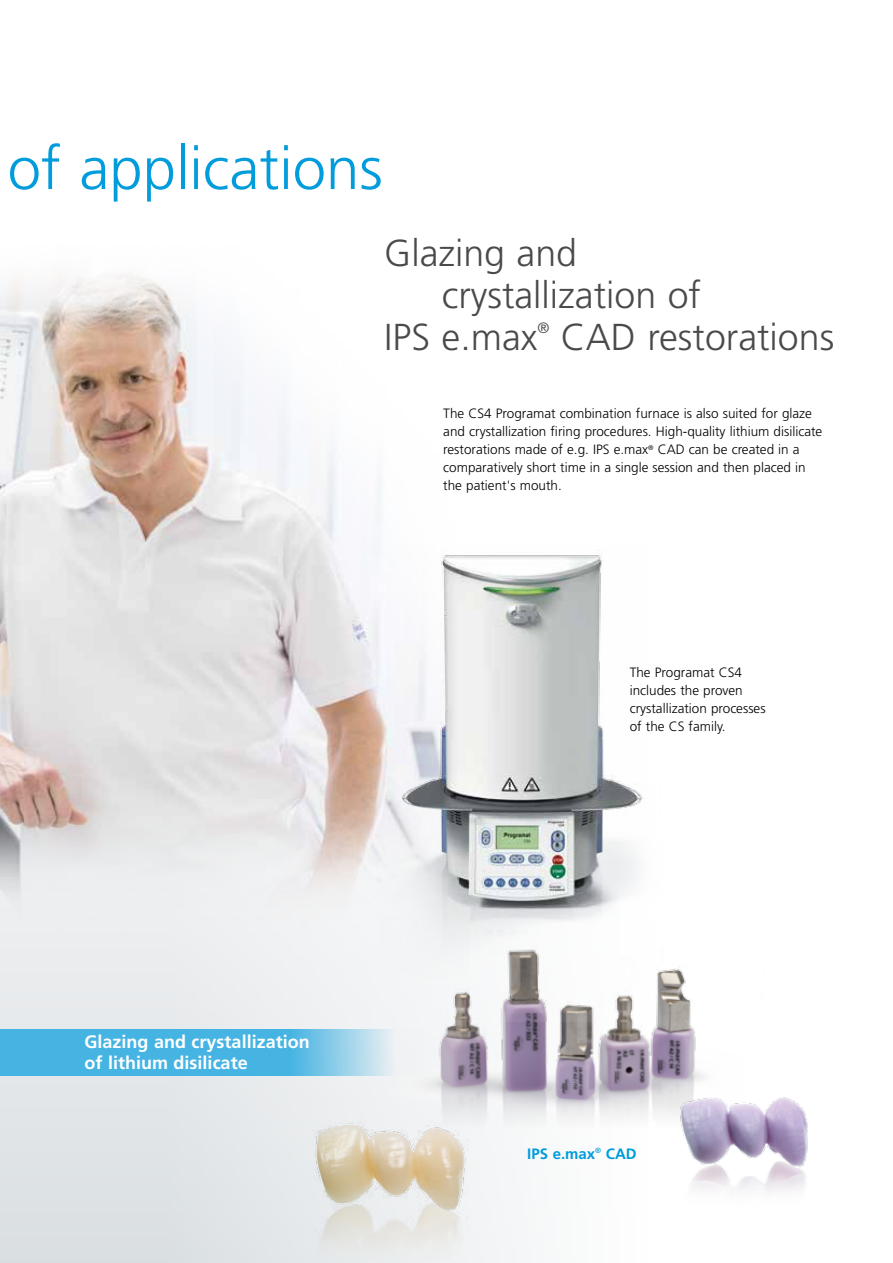
<style>
.page{position:relative;width:893px;height:1263px;background:#fff}
.page>*{position:absolute;margin:0;border:0;box-sizing:border-box;transform-origin:0 0}
.t1{font:300 60px "Frutiger";color:#009cdc}
.t2{font:300 37.5px "Frutiger";color:#4a4a49}
.t3{font:700 18px/21px "Frutiger";color:#fff}
.t4{font:700 15px "Frutiger";color:#009cdc}
.t5{font:300 15px "Frutiger";color:#4a4a49}
.t6{font:300 13.5px/18px "Frutiger";color:#000}
</style>
<div class="page">
<svg style="left:0;top:957px;width:373px;height:306px;background:#e4e7e9"></svg>
<div style="left:0;top:1000px;width:29px;height:263px;background:#dfe3e6"></div>
<img style="left:373px;top:969px;width:331px;height:294px">
<svg style="left:0;top:1029px;width:424px;height:47px;background:#64bfe5"></svg>
<img style="left:663px;top:1084px;width:145px;height:154px">
<img style="left:298px;top:1114px;width:183px;height:149px">
<img style="left:0;top:274px;width:382px;height:683px">
<img style="left:362px;top:524px;width:313px;height:498px">
<h1 class="t1" style="left:8px;top:134px;width:377px">of applications</h1>
<h2 class="t2" style="left:384px;top:232px;width:194px">Glazing and</h2>
<h2 class="t2" style="left:442px;top:274px;width:261px">crystallization of</h2>
<h2 class="t2" style="left:384px;top:316px;width:155px">IPS e.max</h2>
<p class="t5" style="left:537px;top:319px;width:13px">®</p>
<h2 class="t2" style="left:561px;top:316px;width:275px">CAD restorations</h2>
<p class="t6" style="left:443px;top:405px;width:381px">The CS4 Programat combination furnace is also suited for glaze and crystallization firing procedures. High-quality lithium disilicate restorations made of e.g. IPS e.max<sup>®</sup> CAD can be created in a comparatively short time in a single session and then placed in the patient's mouth.</p>
<h3 class="t3" style="left:85px;top:1031px;width:227px">Glazing and crystallization of lithium disilicate</h3>
<p class="t6" style="left:630px;top:664px;width:137px">The Programat CS4 includes the proven crystallization processes of the CS family.</p>
<p class="t4" style="left:527px;top:1145px;width:111px">IPS e.max<sup>®</sup> CAD</p>
</div>
